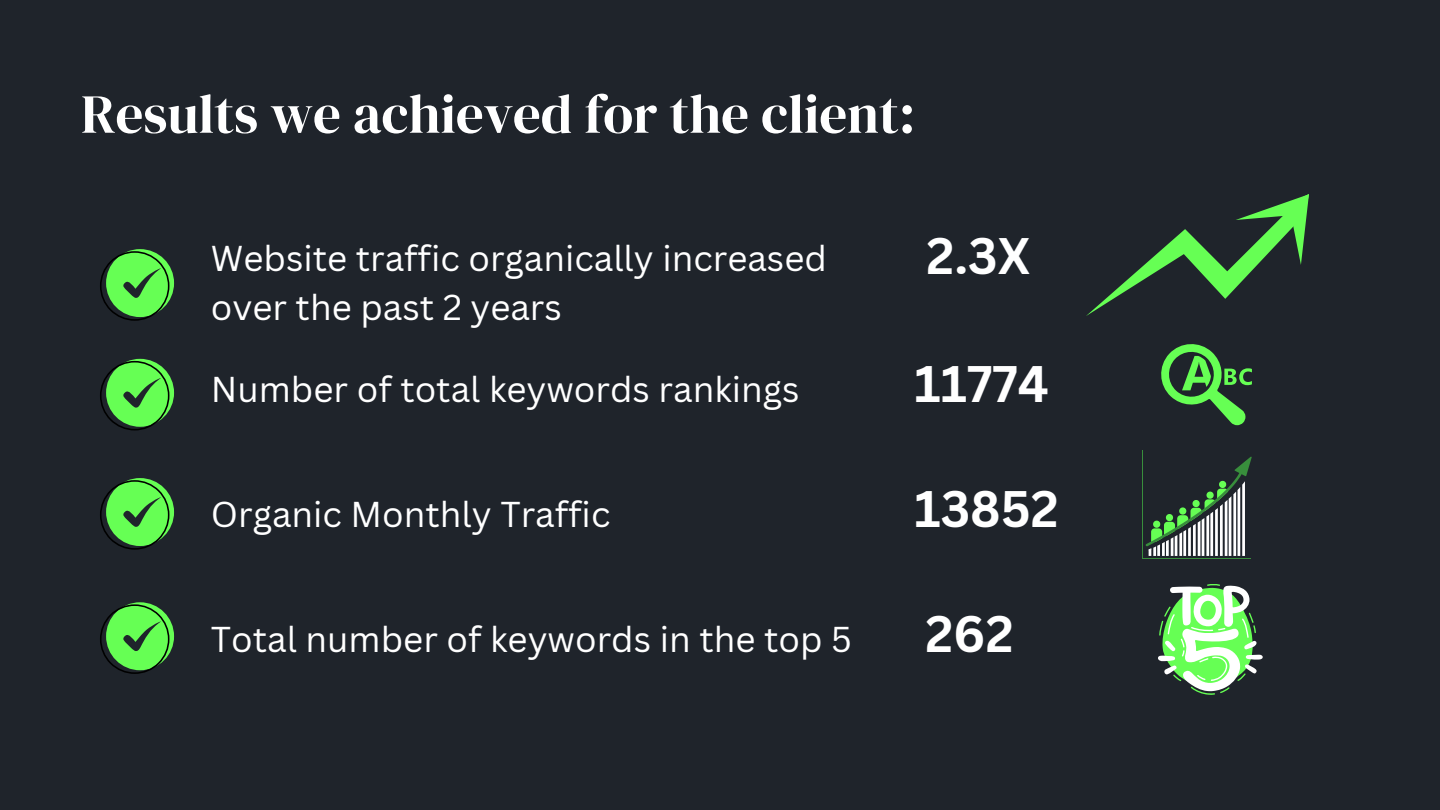
<style>
.page{position:relative;width:1440px;height:810px;background:#1f242b}
.page>*{position:absolute;margin:0;border:0;box-sizing:border-box;transform-origin:0 0}
.t1{font:55px "DM Serif Display";color:#fff}
.t2{font:700 50px "Canva Sans";color:#fff}
.t3{font:35px/48.8px "Canva Sans";color:#fff}
</style>
<div class="page">
<svg style="left:1086px;top:194px;width:223px;height:122px"></svg>
<svg style="left:1161px;top:344px;width:91px;height:81px"></svg>
<hr style="left:1142px;top:450px;width:1px;height:109px;background:#388e3c">
<hr style="left:1142px;top:559px;width:109px;height:1px;background:#388e3c">
<svg style="left:1146px;top:456px;width:106px;height:100px"></svg>
<svg style="left:100px;top:249px;width:74px;height:72px"></svg>
<svg style="left:100px;top:359px;width:74px;height:71px"></svg>
<svg style="left:100px;top:478px;width:74px;height:72px"></svg>
<svg style="left:100px;top:602px;width:74px;height:72px"></svg>
<svg style="left:1158px;top:584px;width:105px;height:111px"></svg>
<h3 class="t1" style="left:81px;top:76px;width:836px">Results we achieved for the client:</h3>
<p class="t3" style="left:211px;top:233px;width:618px">Website traffic organically increased over the past 2 years</p>
<p class="t2" style="left:927px;top:221px;width:105px">2.3X</p>
<p class="t3" style="left:211px;top:364px;width:590px">Number of total keywords rankings</p>
<p class="t3" style="left:211px;top:489px;width:401px">Organic Monthly Traffic</p>
<p class="t3" style="left:211px;top:614px;width:642px">Total number of keywords in the top 5</p>
<h1 class="t2" style="left:914px;top:349px;width:136px">11774</h1>
<p class="t2" style="left:914px;top:473px;width:146px">13852</p>
<p class="t2" style="left:925px;top:598px;width:90px">262</p>
</div>
